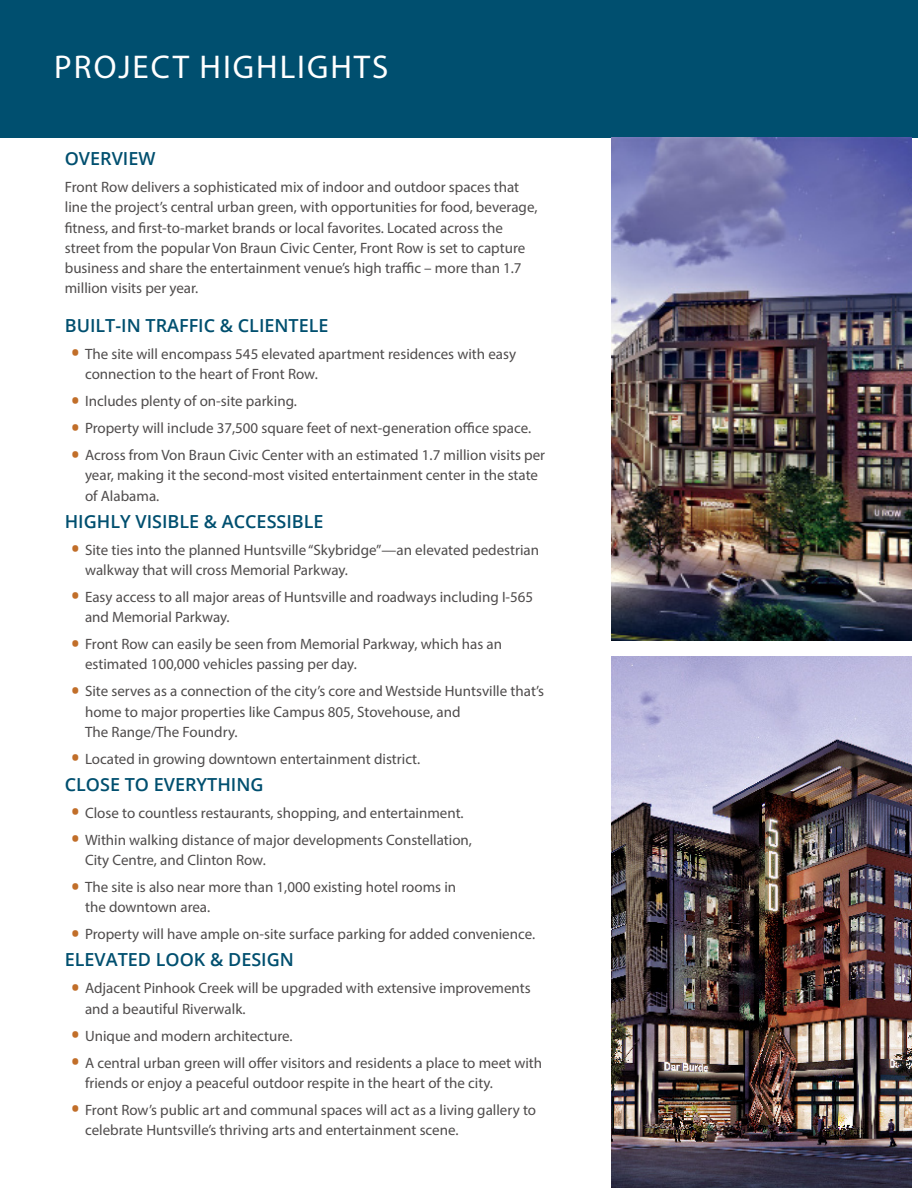
<style>
.page{position:relative;width:918px;height:1188px;background:#fff}
.page>*{position:absolute;margin:0;border:0;box-sizing:border-box;transform-origin:0 0}
.t1{font:33px "Myriad Pro";letter-spacing:.06em;color:#fff}
.t2{font:600 18px "Open Sans";color:#004f6f}
.t3{font:15px/20.2px "Myriad Pro";color:#4f4c4c}
.s1{font-family:"Open Sans";font-weight:700;font-size:21px;color:#c16e29}
</style>
<div class="page">
<div style="left:0;top:0;width:918px;height:138px;background:#004f6f"></div>
<img style="left:611px;top:138px;width:301px;height:503px">
<img style="left:611px;top:656px;width:301px;height:532px">
<h1 class="t1" style="left:54px;top:46px;width:336px">PROJECT HIGHLIGHTS</h1>
<p class="t2" style="left:65px;top:146px;width:92px">OVERVIEW</p>
<p class="t3" style="left:65px;top:177px;width:474px">Front Row delivers a sophisticated mix of indoor and outdoor spaces that line the project’s central urban green, with opportunities for food, beverage, fitness, and first-to-market brands or local favorites. Located across the street from the popular Von Braun Civic Center, Front Row is set to capture business and share the entertainment venue’s high traffic – more than 1.7 million visits per year.</p>
<p class="t2" style="left:65px;top:313px;width:265px">BUILT-IN TRAFFIC &amp; CLIENTELE</p>
<p class="t3" style="left:85px;top:344px;width:433px;text-indent:-14px"><span class="s1">•</span> The site will encompass 545 elevated apartment residences with easy connection to the heart of Front Row.</p>
<p class="t3" style="left:72px;top:391px;width:227px"><span class="s1">•</span> Includes plenty of on-site parking.</p>
<p class="t3" style="left:72px;top:418px;width:461px"><span class="s1">•</span> Property will include 37,500 square feet of next-generation office space.</p>
<p class="t3" style="left:85px;top:445px;width:462px;text-indent:-14px"><span class="s1">•</span> Across from Von Braun Civic Center with an estimated 1.7 million visits per year, making it the second-most visited entertainment center in the state of Alabama.</p>
<p class="t2" style="left:65px;top:509px;width:260px">HIGHLY VISIBLE &amp; ACCESSIBLE</p>
<p class="t3" style="left:85px;top:539px;width:456px;text-indent:-14px"><span class="s1">•</span> Site ties into the planned Huntsville “Skybridge”—an elevated pedestrian walkway that will cross Memorial Parkway.</p>
<p class="t3" style="left:85px;top:587px;width:450px;text-indent:-14px"><span class="s1">•</span> Easy access to all major areas of Huntsville and roadways including I-565 and Memorial Parkway.</p>
<p class="t3" style="left:85px;top:634px;width:419px;text-indent:-14px"><span class="s1">•</span> Front Row can easily be seen from Memorial Parkway, which has an estimated 100,000 vehicles passing per day.</p>
<p class="t3" style="left:85px;top:681px;width:461px;text-indent:-14px"><span class="s1">•</span> Site serves as a connection of the city’s core and Westside Huntsville that’s home to major properties like Campus 805, Stovehouse, and<br>The Range/The Foundry.</p>
<p class="t3" style="left:72px;top:749px;width:350px"><span class="s1">•</span> Located in growing downtown entertainment district.</p>
<p class="t2" style="left:65px;top:772px;width:200px">CLOSE TO EVERYTHING</p>
<p class="t3" style="left:72px;top:803px;width:394px"><span class="s1">•</span> Close to countless restaurants, shopping, and entertainment.</p>
<p class="t3" style="left:85px;top:830px;width:389px;text-indent:-14px"><span class="s1">•</span> Within walking distance of major developments Constellation,<br>City Centre, and Clinton Row.</p>
<p class="t3" style="left:85px;top:877px;width:373px;text-indent:-14px"><span class="s1">•</span> The site is also near more than 1,000 existing hotel rooms in the downtown area.</p>
<p class="t3" style="left:72px;top:924px;width:465px"><span class="s1">•</span> Property will have ample on-site surface parking for added convenience.</p>
<p class="t2" style="left:65px;top:948px;width:231px">ELEVATED LOOK &amp; DESIGN</p>
<p class="t3" style="left:85px;top:978px;width:447px;text-indent:-14px"><span class="s1">•</span> Adjacent Pinhook Creek will be upgraded with extensive improvements and a beautiful Riverwalk.</p>
<p class="t3" style="left:72px;top:1025px;width:223px"><span class="s1">•</span> Unique and modern architecture.</p>
<p class="t3" style="left:85px;top:1052px;width:459px;text-indent:-14px"><span class="s1">•</span> A central urban green will offer visitors and residents a place to meet with friends or enjoy a peaceful outdoor respite in the heart of the city.</p>
<p class="t3" style="left:85px;top:1100px;width:453px;text-indent:-14px"><span class="s1">•</span> Front Row’s public art and communal spaces will act as a living gallery to celebrate Huntsville’s thriving arts and entertainment scene.</p>
</div>
